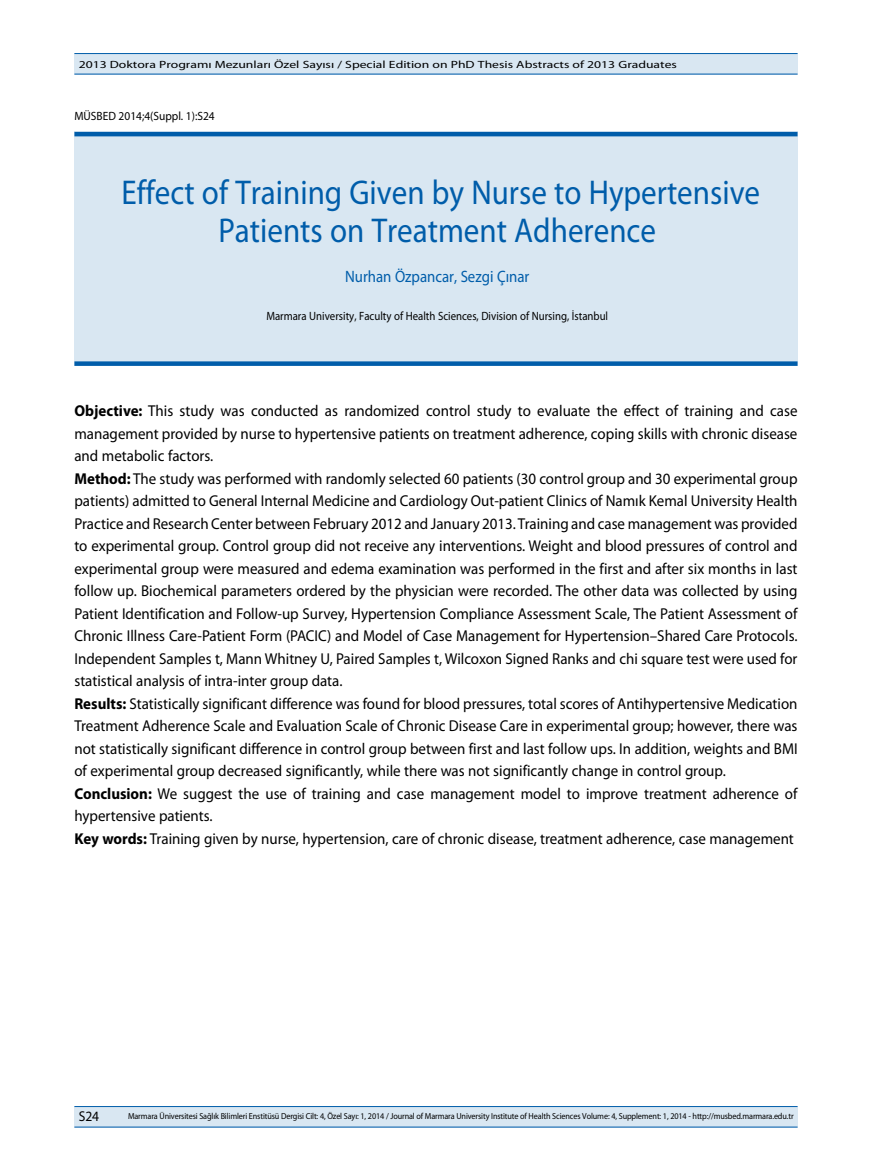
<style>
.page{position:relative;width:872px;height:1170px;background:#fff}
.page>*{position:absolute;margin:0;border:0;box-sizing:border-box;transform-origin:0 0}
.t1{font:34.5px/37.5px "Myriad Pro";color:#005daa;text-align:center;scale:.9 1}
.t2{font:16.5px "Myriad Pro";color:#005daa;scale:.9 1}
.t3{font:15.75px/22.5px "Myriad Pro";color:#000;scale:.95 1}
.t4{font:14.25px "Myriad Pro";color:#000;scale:.95 1}
.t5{font:12px "Myriad Pro";color:#000;scale:.9 1}
.t6{font:12px "Myriad Pro";color:#000;scale:.95 1}
.t7{font:10.5px "Myriad Pro";color:#000;scale:1.3 1}
.t8{font:8.7px "Myriad Pro";letter-spacing:-.015em;color:#000;scale:.94 1}
.s1{font-weight:700}
</style>
<div class="page">
<div style="left:74px;top:53px;width:723px;height:21px;background:#d9e7f2"></div>
<hr style="left:74px;top:74px;width:723px;height:1px;background:#005daa">
<hr style="left:74px;top:53px;width:723px;height:1px;background:#005daa">
<div style="left:74px;top:1106px;width:723px;height:21px;background:#d9e7f2"></div>
<hr style="left:74px;top:1126px;width:723px;height:1px;background:#005daa">
<hr style="left:74px;top:1106px;width:723px;height:1px;background:#005daa">
<div style="left:74px;top:132px;width:723px;height:234px;background:#d9e7f2"></div>
<div style="left:74px;top:361px;width:723px;height:5px;background:#005daa"></div>
<hr style="left:74px;top:132px;width:723px;height:4px;background:#005daa">
<p class="t7" style="left:79px;top:58px;width:462px">2013 Doktora Programı Mezunları Özel Sayısı / Special Edition on PhD Thesis Abstracts of 2013 Graduates</p>
<p class="t6" style="left:74px;top:108px;width:149px">MÜSBED 2014;4(Suppl. 1):S24</p>
<h1 class="t1" style="left:122px;top:173px;width:711px">Effect of Training Given by Nurse to Hypertensive<br>Patients on Treatment Adherence</h1>
<p class="t2" style="left:345px;top:266px;width:206px">Nurhan Özpancar, Sezgi Çınar</p>
<p class="t5" style="left:266px;top:308px;width:381px">Marmara University, Faculty of Health Sciences, Division of Nursing, İstanbul</p>
<p class="t3" style="left:74px;top:399px;width:762px"><span class="s1">Objective:</span> This study was conducted as randomized control study to evaluate the effect of training and case management provided by nurse to hypertensive patients on treatment adherence, coping skills with chronic disease and metabolic factors.<br><span class="s1">Method:</span> The study was performed with randomly selected 60 patients (30 control group and 30 experimental group patients) admitted to General Internal Medicine and Cardiology Out-patient Clinics of Namık Kemal University Health Practice and Research Center between February 2012 and January 2013. Training and case management was provided to experimental group. Control group did not receive any interventions. Weight and blood pressures of control and experimental group were measured and edema examination was performed in the first and after six months in last follow up. Biochemical parameters ordered by the physician were recorded. The other data was collected by using Patient Identification and Follow-up Survey, Hypertension Compliance Assessment Scale, The Patient Assessment of Chronic Illness Care-Patient Form (PACIC) and Model of Case Management for Hypertension–Shared Care Protocols.<br>Independent Samples t, Mann Whitney U, Paired Samples t, Wilcoxon Signed Ranks and chi square test were used for statistical analysis of intra-inter group data.<br><span class="s1">Results:</span> Statistically significant difference was found for blood pressures, total scores of Antihypertensive Medication Treatment Adherence Scale and Evaluation Scale of Chronic Disease Care in experimental group; however, there was not statistically significant difference in control group between first and last follow ups. In addition, weights and BMI of experimental group decreased significantly, while there was not significantly change in control group.<br><span class="s1">Conclusion:</span> We suggest the use of training and case management model to improve treatment adherence of hypertensive patients.<br><span class="s1">Key words:</span> Training given by nurse, hypertension, care of chronic disease, treatment adherence, case management</p>
<p class="t4" style="left:79px;top:1107px;width:23px">S24</p>
<p class="t8" style="left:128px;top:1110px;width:709px">Marmara Üniversitesi Sağlık Bilimleri Enstitüsü Dergisi Cilt: 4, Özel Sayı: 1, 2014 / Journal of Marmara University Institute of Health Sciences Volume: 4, Supplement: 1, 2014 - http://musbed.marmara.edu.tr</p>
</div>
